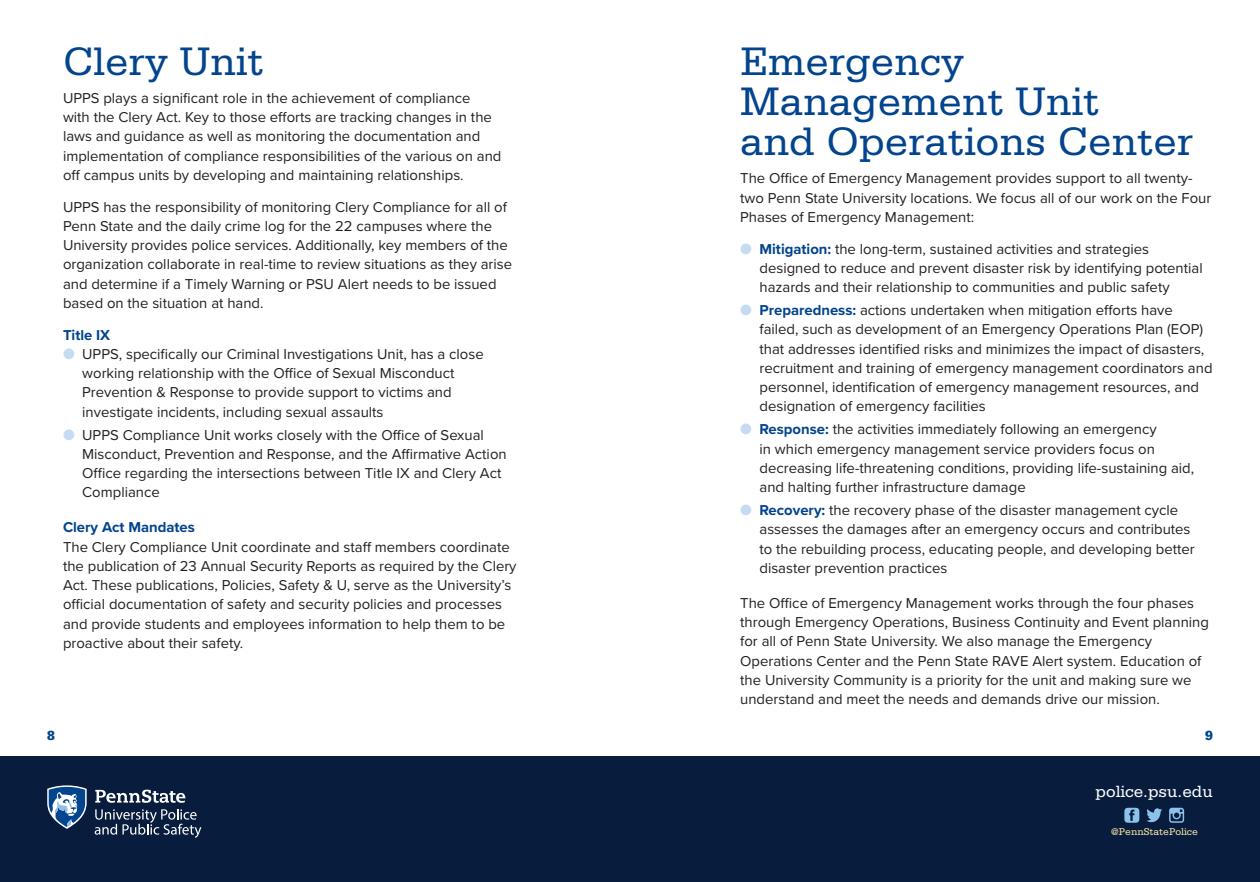
<style>
.page{position:relative;width:1260px;height:882px;background:#fff}
.page>*{position:absolute;margin:0;border:0;box-sizing:border-box;transform-origin:0 0}
.t1{font:42px/40.2px "Serifa Std";color:#02448d}
.t2{font:17.15px "Serifa Std";color:#fff}
.t3{font:14.88px/19.2px "Proxima Nova";color:#231f20}
.t4{font:700 14.88px "Proxima Nova";color:#02448d}
.t5{font:900 14px "Serifa Std";color:#02448d}
.t6{font:10.33px "Serifa Std";color:#ffe7a7}
.s1{color:#c6dbf1}
.s2{font-weight:700;color:#02448d}
</style>
<div class="page">
<div style="left:0;top:756px;width:1260px;height:126px;background:#081d3e"></div>
<svg style="left:47px;top:785px;width:40px;height:44px"></svg>
<svg style="left:95px;top:790px;width:90px;height:13px"></svg>
<svg style="left:95px;top:809px;width:106px;height:29px"></svg>
<svg style="left:1124px;top:808px;width:15px;height:15px"></svg>
<svg style="left:1146px;top:808px;width:16px;height:14px"></svg>
<svg style="left:1169px;top:808px;width:15px;height:15px"></svg>
<h1 class="t1" style="left:63px;top:41px;width:202px">Clery Unit</h1>
<p class="t3" style="left:63px;top:88px;width:440px">UPPS plays a significant role in the achievement of compliance<br>with the Clery Act. Key to those efforts are tracking changes in the laws and guidance as well as monitoring the documentation and implementation of compliance responsibilities of the various on and off campus units by developing and maintaining relationships.</p>
<p class="t3" style="left:63px;top:196px;width:451px">UPPS has the responsibility of monitoring Clery Compliance for all of Penn State and the daily crime log for the 22 campuses where the University provides police services. Additionally, key members of the organization collaborate in real-time to review situations as they arise and determine if a Timely Warning or PSU Alert needs to be issued based on the situation at hand.</p>
<p class="t4" style="left:63px;top:324px;width:49px">Title IX</p>
<p class="t3" style="left:82px;top:344px;width:403px;text-indent:-19px"><span class="s1">●</span> UPPS, specifically our Criminal Investigations Unit, has a close working relationship with the Office of Sexual Misconduct Prevention &amp; Response to provide support to victims and investigate incidents, including sexual assaults</p>
<p class="t3" style="left:82px;top:425px;width:426px;text-indent:-19px"><span class="s1">●</span> UPPS Compliance Unit works closely with the Office of Sexual Misconduct, Prevention and Response, and the Affirmative Action Office regarding the intersections between Title IX and Clery Act Compliance</p>
<p class="t4" style="left:63px;top:516px;width:133px">Clery Act Mandates</p>
<p class="t3" style="left:63px;top:536px;width:455px">The Clery Compliance Unit coordinate and staff members coordinate the publication of 23 Annual Security Reports as required by the Clery Act. These publications, Policies, Safety &amp; U, serve as the University’s official documentation of safety and security policies and processes and provide students and employees information to help them to be proactive about their safety.</p>
<h1 class="t1" style="left:740px;top:41px;width:454px">Emergency<br>Management Unit<br>and Operations Center</h1>
<p class="t3" style="left:740px;top:168px;width:473px">The Office of Emergency Management provides support to all twenty&shy;two Penn State University locations. We focus all of our work on the Four<br>Phases of Emergency Management:</p>
<p class="t3" style="left:759px;top:238px;width:445px;text-indent:-19px"><span class="s1">●</span> <span class="s2">Mitigation:</span> the long-term, sustained activities and strategies designed to reduce and prevent disaster risk by identifying potential hazards and their relationship to communities and public safety</p>
<p class="t3" style="left:759px;top:300px;width:455px;text-indent:-19px"><span class="s1">●</span> <span class="s2">Preparedness:</span> actions undertaken when mitigation efforts have failed, such as development of an Emergency Operations Plan (EOP) that addresses identified risks and minimizes the impact of disasters, recruitment and training of emergency management coordinators and personnel, identification of emergency management resources, and designation of emergency facilities</p>
<p class="t3" style="left:759px;top:419px;width:436px;text-indent:-19px"><span class="s1">●</span> <span class="s2">Response:</span> the activities immediately following an emergency<br>in which emergency management service providers focus on decreasing life-threatening conditions, providing life-sustaining aid, and halting further infrastructure damage</p>
<p class="t3" style="left:759px;top:500px;width:437px;text-indent:-19px"><span class="s1">●</span> <span class="s2">Recovery:</span> the recovery phase of the disaster management cycle assesses the damages after an emergency occurs and contributes to the rebuilding process, educating people, and developing better disaster prevention practices</p>
<p class="t3" style="left:740px;top:593px;width:470px">The Office of Emergency Management works through the four phases through Emergency Operations, Business Continuity and Event planning for all of Penn State University. We also manage the Emergency Operations Center and the Penn State RAVE Alert system. Education of the University Community is a priority for the unit and making sure we understand and meet the needs and demands drive our mission.</p>
<p class="t5" style="left:47px;top:727px;width:9px">8</p>
<p class="t5" style="left:1205px;top:727px;width:9px">9</p>
<p class="t2" style="left:1096px;top:782px;width:119px">police.psu.edu</p>
<p class="t6" style="left:1111px;top:826px;width:89px">@PennStatePolice</p>
</div>
